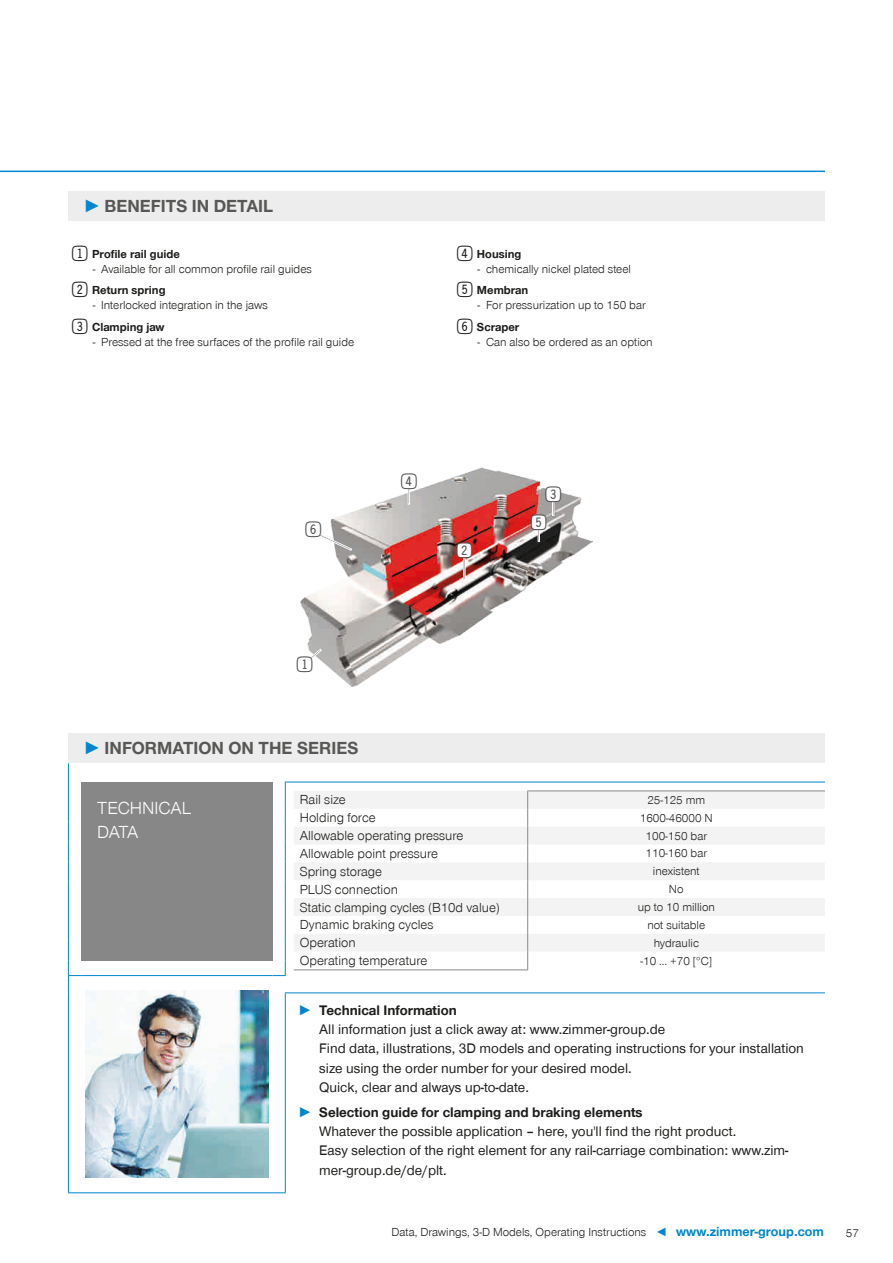
<style>
.page{position:relative;width:893px;height:1263px;background:#fff}
.page>*{position:absolute;margin:0;border:0;box-sizing:border-box;transform-origin:0 0}
.t1{font:25.95px "Double Digits Super Square";color:#4f4e52}
.t2{font:700 18px "Zimmer Group Sans Global";color:#575756}
.CB_AF_Überschrift_In{font:300 18px/24px "Zimmer Group Sans Global";color:#fff}
.t3{font:14.25px/19.2px "Zimmer Group Sans Global";color:#1d1d1b}
.CB_AF_Tabellentext_I{font:300 13.5px "Zimmer Group Sans Global";color:#1d1d1b}
.CB_AF_Seitenzahl_rec{font:300 12px "Zimmer Group Sans Global";color:#1d1d1b}
.CB_AF_Tabellentext_W{font:300 12px "Zimmer Group Sans Global";color:#1d1d1b}
.t4{font:700 12px "Zimmer Group Sans Global";color:#1d1d1b}
.s1{font-family:"Zimmer Group Sans";color:#0086ce}
.s2{font-family:"Double Digits Super Square";font-weight:400;font-size:25.5px}
.s3{font-family:"Zimmer Group Sans";font-weight:700;color:#0086ce}
.s4{font-weight:700}
.s5{color:#0086ce}
.s6{font-weight:700;font-size:13.5px;color:#0086ce}
</style>
<div class="page">
<img style="left:301px;top:467px;width:291px;height:219px">
<svg style="left:310px;top:649px;width:12px;height:10px"></svg>
<div style="left:297px;top:657px;width:15px;height:14px;background:#fff;border-radius:50%"></div>
<div style="left:546px;top:487px;width:14px;height:15px;background:#fff;border-radius:50%"></div>
<svg style="left:552px;top:502px;width:2px;height:13px"></svg>
<div style="left:457px;top:543px;width:15px;height:15px;background:#fff;border-radius:50%"></div>
<svg style="left:464px;top:558px;width:1px;height:22px"></svg>
<div style="left:532px;top:515px;width:14px;height:14px;background:#fff;border-radius:50%"></div>
<svg style="left:538px;top:529px;width:2px;height:12px"></svg>
<div style="left:402px;top:474px;width:14px;height:14px;background:#fff;border-radius:50%"></div>
<svg style="left:408px;top:488px;width:2px;height:16px"></svg>
<svg style="left:319px;top:534px;width:33px;height:17px"></svg>
<div style="left:306px;top:522px;width:14px;height:14px;background:#fff;border-radius:50%"></div>
<hr style="left:0;top:171px;width:825px;height:1px;background:#0086ce">
<div style="left:68px;top:191px;width:757px;height:30px;background:#ededed"></div>
<div style="left:68px;top:733px;width:757px;height:30px;background:#ededed"></div>
<div style="left:81px;top:782px;width:191px;height:179px;background:#878787"></div>
<hr style="left:285px;top:782px;width:540px;height:1px;background:#0086ce">
<hr style="left:81px;top:975px;width:191px;height:1px;background:#0086ce">
<svg style="left:273px;top:782px;width:13px;height:194px"></svg>
<svg style="left:294px;top:791px;width:531px;height:161px;fill:#f3f3f3"></svg>
<hr style="left:527px;top:790px;width:298px;height:1px;background:#878787">
<svg style="left:527px;top:791px;width:1px;height:178px"></svg>
<hr style="left:294px;top:969px;width:234px;height:1px;background:#878787">
<svg style="left:68px;top:763px;width:13px;height:230px"></svg>
<hr style="left:68px;top:993px;width:1px;height:199px;background:#0086ce">
<hr style="left:68px;top:1192px;width:218px;height:1px;background:#0086ce">
<hr style="left:285px;top:992px;width:540px;height:1px;background:#0086ce">
<hr style="left:285px;top:993px;width:1px;height:199px;background:#0086ce">
<img style="left:85px;top:991px;width:183px;height:187px">
<p class="t2" style="left:83px;top:195px;width:191px"><span class="s1">►</span> BENEFITS IN DETAIL</p>
<p class="t4" style="left:72px;top:247px;width:109px"><span class="s2">1</span>Profile rail guide</p>
<p class="CB_AF_Seitenzahl_rec" style="left:93px;top:262px;width:221px">- Available for all common profile rail guides</p>
<p class="t4" style="left:72px;top:283px;width:95px"><span class="s2">2</span>Return spring</p>
<p class="CB_AF_Seitenzahl_rec" style="left:93px;top:298px;width:177px">- Interlocked integration in the jaws</p>
<p class="t4" style="left:72px;top:319px;width:94px"><span class="s2">3</span>Clamping jaw</p>
<p class="CB_AF_Seitenzahl_rec" style="left:93px;top:334px;width:263px">- Pressed at the free surfaces of the profile rail guide</p>
<p class="t4" style="left:457px;top:247px;width:66px"><span class="s2">4</span>Housing</p>
<p class="CB_AF_Seitenzahl_rec" style="left:477px;top:262px;width:155px">- chemically nickel plated steel</p>
<p class="t4" style="left:457px;top:283px;width:73px"><span class="s2">5</span>Membran</p>
<p class="CB_AF_Seitenzahl_rec" style="left:477px;top:298px;width:170px">- For pressurization up to 150 bar</p>
<p class="t4" style="left:457px;top:319px;width:64px"><span class="s2">6</span>Scraper</p>
<p class="CB_AF_Seitenzahl_rec" style="left:477px;top:334px;width:177px">- Can also be ordered as an option</p>
<p class="t1" style="left:305px;top:518px;width:22px">6</p>
<p class="t1" style="left:401px;top:470px;width:22px">4</p>
<p class="t1" style="left:457px;top:539px;width:22px">2</p>
<p class="t1" style="left:545px;top:483px;width:22px">3</p>
<p class="t1" style="left:531px;top:511px;width:22px">5</p>
<p class="t1" style="left:297px;top:653px;width:22px">1</p>
<p class="t2" style="left:83px;top:738px;width:277px"><span class="s1">►</span> INFORMATION ON THE SERIES</p>
<p class="CB_AF_Überschrift_In" style="left:97px;top:796px;width:96px">TECHNICAL<br>DATA</p>
<p class="CB_AF_Tabellentext_I" style="left:300px;top:792px;width:47px">Rail size</p>
<p class="CB_AF_Tabellentext_W" style="left:647px;top:793px;width:59px">25-125 mm</p>
<p class="CB_AF_Tabellentext_I" style="left:300px;top:810px;width:77px">Holding force</p>
<p class="CB_AF_Tabellentext_W" style="left:640px;top:810px;width:74px">1600-46000 N</p>
<p class="CB_AF_Tabellentext_I" style="left:300px;top:827px;width:165px">Allowable operating pressure</p>
<p class="CB_AF_Tabellentext_W" style="left:646px;top:828px;width:63px">100-150 bar</p>
<p class="CB_AF_Tabellentext_I" style="left:300px;top:845px;width:140px">Allowable point pressure</p>
<p class="CB_AF_Tabellentext_W" style="left:646px;top:846px;width:63px">110-160 bar</p>
<p class="CB_AF_Tabellentext_I" style="left:300px;top:863px;width:84px">Spring storage</p>
<p class="CB_AF_Tabellentext_W" style="left:653px;top:864px;width:48px">inexistent</p>
<p class="CB_AF_Tabellentext_I" style="left:300px;top:881px;width:100px">PLUS connection</p>
<p class="CB_AF_Tabellentext_W" style="left:669px;top:882px;width:16px">No</p>
<p class="CB_AF_Tabellentext_I" style="left:300px;top:899px;width:201px">Static clamping cycles (B10d value)</p>
<p class="CB_AF_Tabellentext_W" style="left:638px;top:900px;width:79px">up to 10 million</p>
<p class="CB_AF_Tabellentext_I" style="left:300px;top:917px;width:135px">Dynamic braking cycles</p>
<p class="CB_AF_Tabellentext_W" style="left:647px;top:918px;width:59px">not suitable</p>
<p class="CB_AF_Tabellentext_I" style="left:300px;top:935px;width:57px">Operation</p>
<p class="CB_AF_Tabellentext_W" style="left:654px;top:935px;width:47px">hydraulic</p>
<p class="CB_AF_Tabellentext_I" style="left:300px;top:952px;width:129px">Operating temperature</p>
<p class="CB_AF_Tabellentext_W" style="left:640px;top:953px;width:73px">-10 ... +70 [°C]</p>
<p class="t3" style="left:319px;top:1001px;width:486px;text-indent:-21px"><span class="s3">►</span> <span class="s4">Technical Information<br></span>All information just a click away at: www.zimmer-group.de<br>Find data, illustrations, 3D models and operating instructions for your installation size using the order number for your desired model.<br>Quick, clear and always up-to-date.</p>
<p class="t3" style="left:319px;top:1103px;width:471px;text-indent:-21px"><span class="s3">►</span> <span class="s4">Selection guide for clamping and braking elements<br></span>Whatever the possible application – here, you'll find the right product.<br>Easy selection of the right element for any rail-carriage combination: www.zim&shy;mer-group.de/de/plt.</p>
<p class="CB_AF_Seitenzahl_rec" style="left:392px;top:1225px;width:434px">Data, Drawings, 3-D Models, Operating Instructions <span class="s5">◄</span> <span class="s6">www.zimmer-group.com</span></p>
<p class="CB_AF_Seitenzahl_rec" style="left:846px;top:1226px;width:15px">57</p>
</div>
